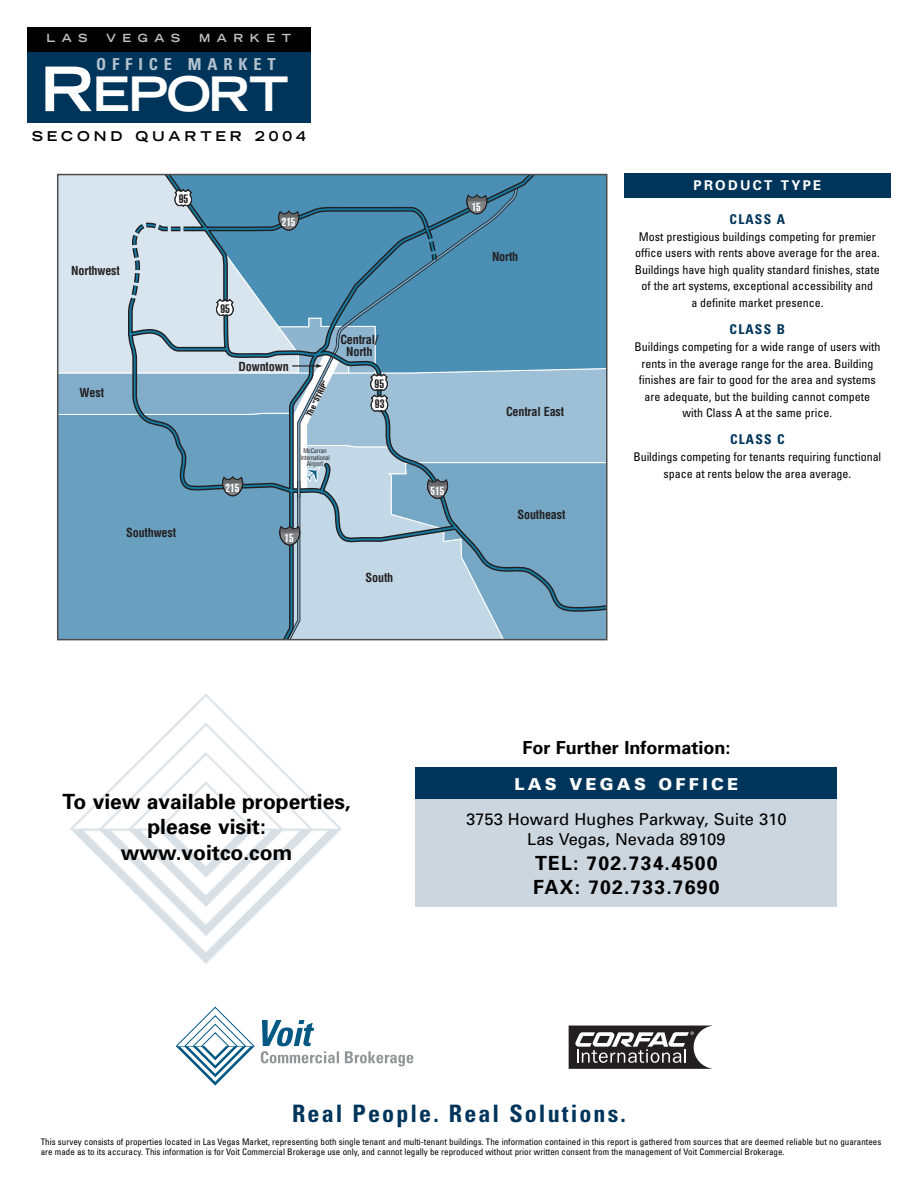
<style>
.page{position:relative;width:918px;height:1188px;background:#fff}
.page>*{position:absolute;margin:0;border:0;box-sizing:border-box;transform-origin:0 0}
.t1{font:700 expanded 47.55px "Trade Gothic LH";letter-spacing:-.025em;color:#fff}
.t2{font:700 condensed 24px "Univers";letter-spacing:.09em;color:#00355b}
.t3{font:700 21px/25.2px "Univers";color:#000;text-align:center}
.t4{font:700 19.5px/24px "Univers";letter-spacing:.055em;color:#000}
.t5{font:700 18px "Univers";color:#000}
.t6{font:16.5px/19.8px "Univers";color:#000;text-align:center}
.t7{font:900 16.5px "Univers";letter-spacing:.2em;color:#fff}
.t8{font:700 condensed 16.5px "Univers";letter-spacing:.355em;color:#b3c2ce}
.t9{font:700 condensed 13.5px "Univers";letter-spacing:.09em;color:#00355b}
.t10{font:700 expanded 13.5px "Trade Gothic LH";letter-spacing:.29em;color:#000}
.t11{font:700 13.5px "Univers";letter-spacing:.165em;color:#fff}
.t12{font:700 condensed 12.15px/12.1px "Helvetica";letter-spacing:-.015em;color:#231f20;text-align:center}
.t13{font:condensed 12px/16.5px "Univers";color:#000;text-align:center}
.t14{font:900 extra-condensed 12px/21px "Helvetica";color:#231f20;scale:1.2 1}
.t15{font:900 extra-condensed 11.55px "Helvetica";color:#fff;scale:1.2 1}
.t16{font:700 expanded 11.25px "Trade Gothic LH";letter-spacing:.575em;color:#bfbfbf}
.t17{font:condensed 9px/10.5px "Univers";color:#000}
.t18{font:900 condensed 7.95px "Helvetica";color:#231f20}
.t19{font:condensed 6.3px/6.3px "Helvetica";letter-spacing:-.025em;color:#231f20;text-align:center}
.s1{font-size:61.35px}
</style>
<div class="page">
<div style="left:416px;top:771px;width:421px;height:136px;background:#ccd6de"></div>
<div style="left:416px;top:767px;width:421px;height:32px;background:#00355b"></div>
<div style="left:27px;top:50px;width:283px;height:73px;background:#00355b"></div>
<div style="left:27px;top:27px;width:283px;height:24px;background:#000"></div>
<svg style="left:60px;top:186px;width:545px;height:451px;background:#7fabc5"></svg>
<div style="left:57px;top:174px;width:551px;height:466px;border:2px solid #4d4d4d"></div>
<img style="left:65px;top:691px;width:283px;height:281px;border-radius:54px">
<div style="left:624px;top:173px;width:267px;height:24px;background:#00355b"></div>
<svg style="left:261px;top:1020px;width:152px;height:46px"></svg>
<svg style="left:176px;top:1007px;width:79px;height:78px"></svg>
<svg style="left:569px;top:1026px;width:143px;height:43px"></svg>
<p class="t16" style="left:46px;top:34px;width:43px">LAS</p>
<p class="t16" style="left:106px;top:34px;width:76px">VEGAS</p>
<p class="t16" style="left:199px;top:34px;width:93px">MARKET</p>
<h3 class="t8" style="left:96px;top:59px;width:181px">OFFICE MARKET</h3>
<h1 class="t1" style="left:40px;top:77px;width:250px"><span class="s1">R</span>EPORT</h1>
<p class="t10" style="left:32px;top:131px;width:275px">SECOND QUARTER 2004</p>
<p class="t12" style="left:71px;top:266px;width:50px">Northwest</p>
<p class="t12" style="left:80px;top:387px;width:26px">West</p>
<p class="t14" style="left:179px;top:189px;width:10px">95</p>
<p class="t12" style="left:126px;top:527px;width:51px">Southwest</p>
<p class="t15" style="left:282px;top:218px;width:13px">215</p>
<p class="t14" style="left:220px;top:299px;width:10px">95</p>
<p class="t12" style="left:239px;top:362px;width:52px">Downtown</p>
<p class="t15" style="left:226px;top:484px;width:13px">215</p>
<p class="t18" style="left:306px;top:414px;width:39px;rotate:-63deg">The "STRIP"</p>
<p class="t12" style="left:340px;top:335px;width:39px">Central/<br>North</p>
<p class="t14" style="left:375px;top:373px;width:10px">95<br>93</p>
<p class="t19" style="left:300px;top:448px;width:31px">McCarran<br>International<br>Airport</p>
<p class="t15" style="left:285px;top:534px;width:9px">15</p>
<p class="t12" style="left:366px;top:572px;width:29px">South</p>
<p class="t15" style="left:472px;top:202px;width:9px">15</p>
<p class="t12" style="left:492px;top:251px;width:28px">North</p>
<p class="t15" style="left:431px;top:486px;width:13px">515</p>
<p class="t12" style="left:506px;top:407px;width:60px">Central East</p>
<p class="t12" style="left:518px;top:510px;width:49px">Southeast</p>
<p class="t11" style="left:694px;top:181px;width:129px">PRODUCT TYPE</p>
<p class="t9" style="left:730px;top:214px;width:57px">CLASS A</p>
<p class="t13" style="left:635px;top:230px;width:246px">Most prestigious buildings competing for premier office users with rents above average for the area.<br>Buildings have high quality standard finishes, state of the art systems, exceptional accessibility and<br>a definite market presence.</p>
<p class="t9" style="left:730px;top:325px;width:57px">CLASS B</p>
<p class="t13" style="left:634px;top:340px;width:248px">Buildings competing for a wide range of users with rents in the average range for the area. Building finishes are fair to good for the area and systems are adequate, but the building cannot compete with Class A at the same price.</p>
<p class="t9" style="left:730px;top:435px;width:56px">CLASS C</p>
<p class="t13" style="left:633px;top:450px;width:249px">Buildings competing for tenants requiring functional space at rents below the area average.</p>
<h3 class="t3" style="left:63px;top:791px;width:290px">To view available properties, please visit: www.voitco.com</h3>
<h3 class="t5" style="left:522px;top:741px;width:210px">For Further Information:</h3>
<h3 class="t7" style="left:515px;top:778px;width:225px">LAS VEGAS OFFICE</h3>
<h3 class="t6" style="left:466px;top:811px;width:322px">3753 Howard Hughes Parkway, Suite 310<br>Las Vegas, Nevada 89109</h3>
<h3 class="t4" style="left:533px;top:853px;width:188px">TEL: 702.734.4500<br>FAX: 702.733.7690</h3>
<h2 class="t2" style="left:292px;top:1105px;width:335px">Real People. Real Solutions.</h2>
<p class="t17" style="left:41px;top:1137px;width:842px">This survey consists of properties located in Las Vegas Market, representing both single tenant and multi-tenant buildings. The information contained in this report is gathered from sources that are deemed reliable but no guarantees are made as to its accuracy. This information is for Voit Commercial Brokerage use only, and cannot legally be reproduced without prior written consent from the management of Voit Commercial Brokerage.</p>
</div>
